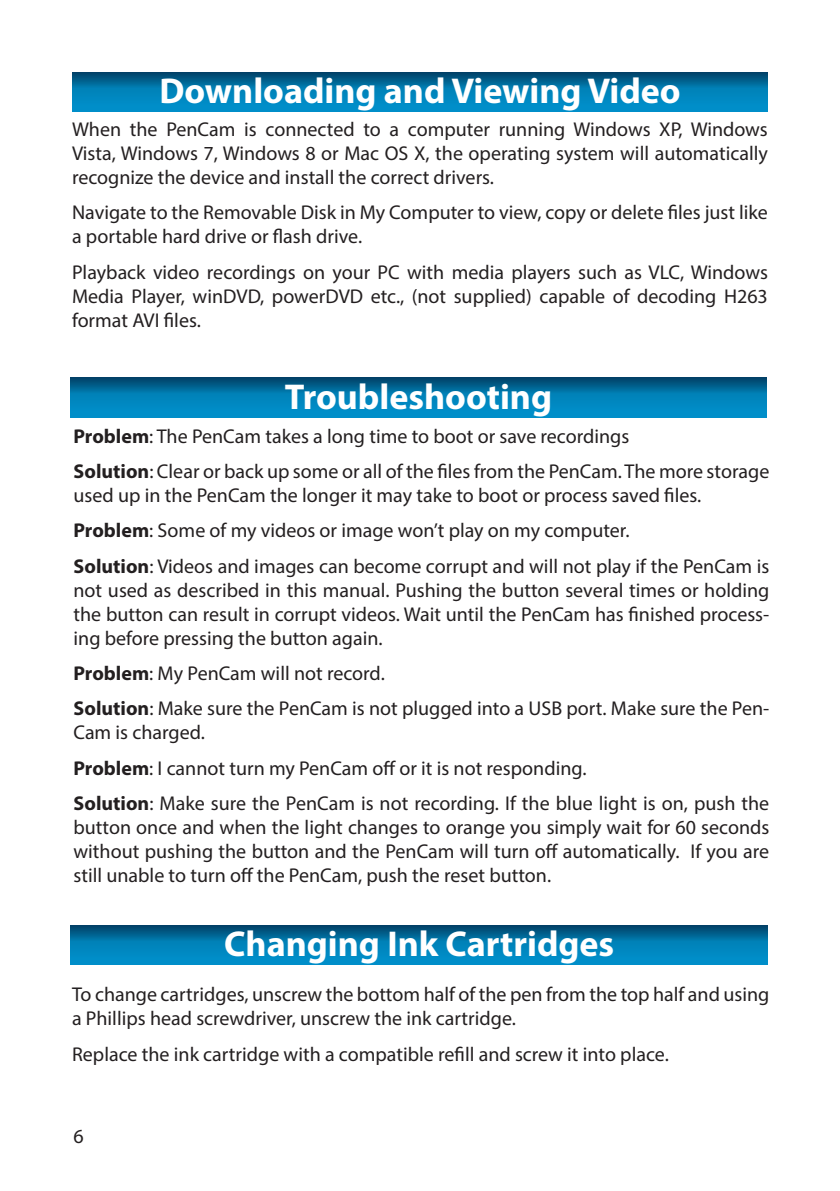
<style>
.page{position:relative;width:840px;height:1191px;background:#fff}
.page>*{position:absolute;margin:0;border:0;box-sizing:border-box;transform-origin:0 0}
.HDG_Page_Chapter_in{font:700 36px "Myriad Pro";color:#fff}
.BODY_Text_Nested{font:20px/24px "Myriad Pro";color:#231f20}
.BODY_Text{font:20px/24px "Myriad Pro";color:#231f20}
.s1{font-weight:700}
</style>
<div class="page">
<svg style="left:71px;top:377px;width:695px;height:40px;background:#0076aa"></svg>
<svg style="left:71px;top:925px;width:696px;height:39px;background:#0076aa"></svg>
<svg style="left:72px;top:72px;width:695px;height:40px;background:#0077ab"></svg>
<p class="HDG_Page_Chapter_in" style="left:159px;top:67px;width:522px">Downloading and Viewing Video</p>
<p class="BODY_Text" style="left:72px;top:117px;width:697px;text-align:justify">When the PenCam is connected to a computer running Windows XP, Windows Vista, Windows 7, Windows 8 or Mac OS X, the operating system will automatically recognize the device and install the correct drivers.</p>
<p class="BODY_Text" style="left:72px;top:200px;width:696px">Navigate to the Removable Disk in My Computer to view, copy or delete files just like a portable hard drive or flash drive.</p>
<p class="BODY_Text" style="left:72px;top:259px;width:697px;text-align:justify">Playback video recordings on your PC with media players such as VLC, Windows Media Player, winDVD, powerDVD etc., (not supplied) capable of decoding H263 format AVI files.</p>
<p class="HDG_Page_Chapter_in" style="left:285px;top:373px;width:268px">Troubleshooting</p>
<p class="BODY_Text_Nested" style="left:73px;top:423px;width:557px"><span class="s1">Problem</span>: The PenCam takes a long time to boot or save recordings</p>
<p class="BODY_Text_Nested" style="left:73px;top:459px;width:697px"><span class="s1">Solution</span>: Clear or back up some or all of the files from the PenCam. The more storage used up in the PenCam the longer it may take to boot or process saved files.</p>
<p class="BODY_Text_Nested" style="left:73px;top:518px;width:557px"><span class="s1">Problem</span>: Some of my videos or image won’t play on my computer.</p>
<p class="BODY_Text_Nested" style="left:73px;top:553px;width:697px;text-align:justify"><span class="s1">Solution</span>: Videos and images can become corrupt and will not play if the PenCam is not used as described in this manual. Pushing the button several times or holding the button can result in corrupt videos. Wait until the PenCam has finished process&shy;ing before pressing the button again.</p>
<p class="BODY_Text_Nested" style="left:73px;top:661px;width:312px"><span class="s1">Problem</span>: My PenCam will not record.</p>
<p class="BODY_Text_Nested" style="left:73px;top:696px;width:697px"><span class="s1">Solution</span>: Make sure the PenCam is not plugged into a USB port. Make sure the Pen-<br>Cam is charged.</p>
<p class="BODY_Text_Nested" style="left:73px;top:755px;width:514px"><span class="s1">Problem</span>: I cannot turn my PenCam off or it is not responding.</p>
<p class="BODY_Text_Nested" style="left:73px;top:791px;width:697px;text-align:justify"><span class="s1">Solution</span>: Make sure the PenCam is not recording. If the blue light is on, push the button once and when the light changes to orange you simply wait for 60 seconds without pushing the button and the PenCam will turn off automatically. If you are still unable to turn off the PenCam, push the reset button.</p>
<p class="HDG_Page_Chapter_in" style="left:224px;top:920px;width:391px">Changing Ink Cartridges</p>
<p class="BODY_Text" style="left:72px;top:982px;width:698px">To change cartridges, unscrew the bottom half of the pen from the top half and using a Phillips head screwdriver, unscrew the ink cartridge.</p>
<p class="BODY_Text" style="left:72px;top:1041px;width:598px">Replace the ink cartridge with a compatible refill and screw it into place.</p>
<p class="BODY_Text_Nested" style="left:73px;top:1124px;width:12px">6</p>
</div>
